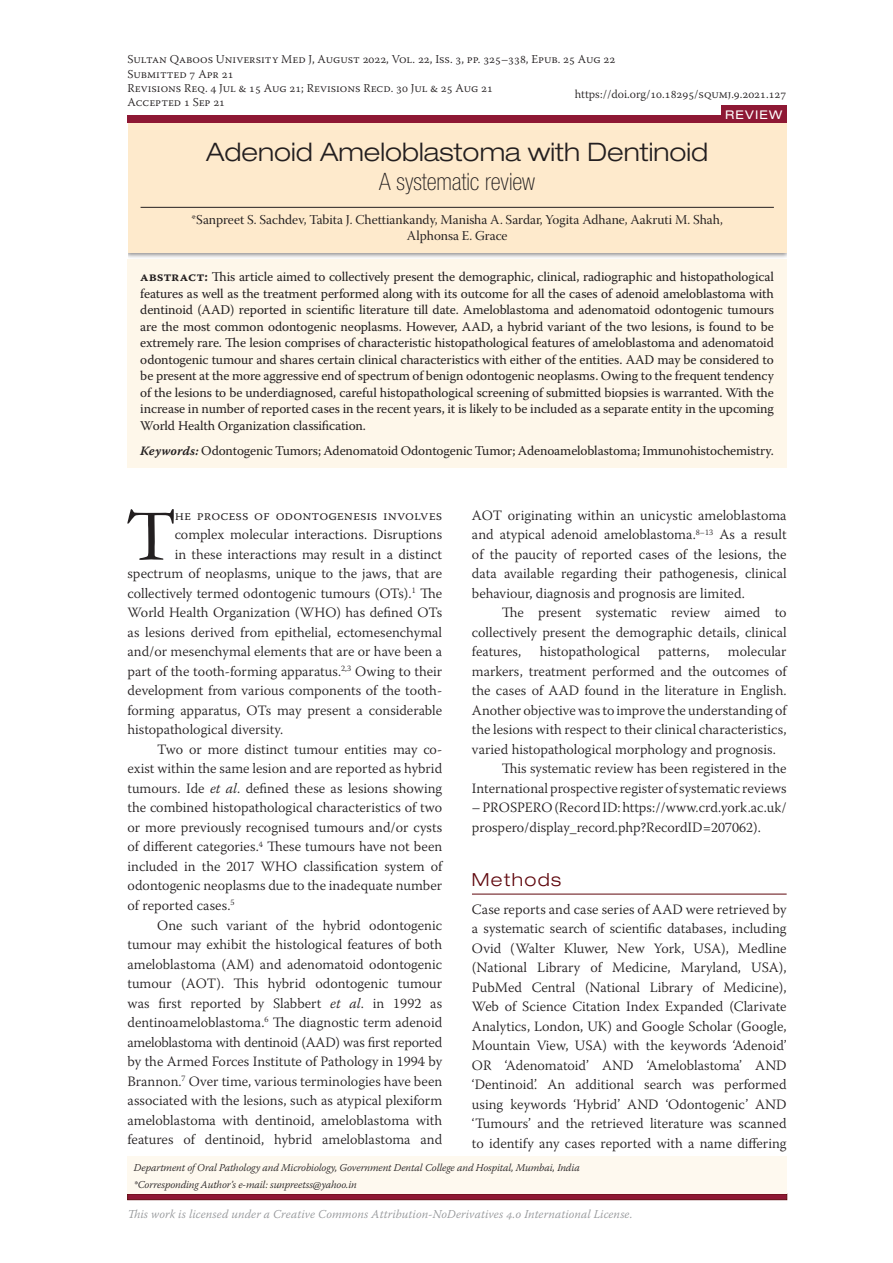
<style>
.page{position:relative;width:893px;height:1263px;background:#fff}
.page>*{position:absolute;margin:0;border:0;box-sizing:border-box;transform-origin:0 0}
.t1{font:76.8px "Garamond";color:#231f20}
.t2{font:300 expanded 25.5px "Helvetica Neue LT Pro";color:#231f20}
.t3{font:100 condensed 24px "Helvetica Neue LT Pro";color:#231f20}
.t4{font:300 expanded 18px "Helvetica Neue LT Pro";letter-spacing:.075em;color:#60080e}
.t5{font:300 14.25px/19.5px "Warnock Pro";color:#231f20;text-align:justify}
.t6{font:300 14.25px "Warnock Pro";letter-spacing:-.02em;color:#231f20}
.t7{font:13.5px/16.2px "Warnock Pro Subh";color:#231f20;text-align:center}
.t8{font:13.35px/16.5px "Warnock Pro";letter-spacing:-.01em;color:#231f20;text-align:justify}
.t9{font:300 12px/14.4px "Warnock Pro";color:#231f20}
.t10{font:italic 300 12px "Warnock Pro";letter-spacing:.01em;color:#939598}
.t11{font:expanded 12px "Helvetica Neue LT Pro";letter-spacing:.1em;color:#fff}
.t12{font:italic 300 10.5px/16.8px "Warnock Pro";letter-spacing:-.01em;color:#231f20}
.s1{font-family:"Warnock Pro Semibold Capt";font-size:13.5px}
.s2{font-family:"Warnock Pro Semibold It Capt";font-size:12.75px}
.s3{font-style:italic}
</style>
<div class="page">
<div style="left:123px;top:120px;width:668px;height:140px;background:#231f20;opacity:.5"></div>
<div style="left:128px;top:122px;width:659px;height:131px;background:#feeacc"></div>
<hr style="left:141px;top:207px;width:633px;height:1px;background:#231f20">
<div style="left:113px;top:115px;width:15px;height:241px;background:#fff"></div>
<div style="left:787px;top:122px;width:14px;height:234px;background:#fff"></div>
<div style="left:128px;top:115px;width:593px;height:8px;background:#8e1834"></div>
<svg style="left:128px;top:1194px;width:659px;height:6px;background:#84162d"></svg>
<div style="left:128px;top:1157px;width:659px;height:37px;background:#fef9ef"></div>
<hr style="left:472px;top:894px;width:315px;height:1px;background:#60080e">
<div style="left:721px;top:106px;width:66px;height:17px;background:#8e1834"></div>
<div style="left:128px;top:259px;width:659px;height:208px;background:#fef7ea"></div>
<p class="t9" style="left:128px;top:52px;width:489px">Sultan Qaboos University Med J, August 2022, Vol. 22, Iss. 3, pp. 325–338, Epub. 25 Aug 22<br>Submitted 7 Apr 21<br>Revisions Req. 4 Jul &amp; 15 Aug 21; Revisions Recd. 30 Jul &amp; 25 Aug 21<br>Accepted 1 Sep 21</p>
<p class="t9" style="left:575px;top:87px;width:213px">https://doi.org/10.18295/squmj.9.2021.127</p>
<p class="t11" style="left:725px;top:107px;width:59px">REVIEW</p>
<h2 class="t2" style="left:206px;top:137px;width:504px">Adenoid Ameloblastoma with Dentinoid</h2>
<h3 class="t3" style="left:379px;top:169px;width:157px">A systematic review</h3>
<p class="t7" style="left:192px;top:213px;width:533px">*Sanpreet S. Sachdev, Tabita J. Chettiankandy, Manisha A. Sardar, Yogita Adhane, Aakruti M. Shah,<br>Alphonsa E. Grace</p>
<p class="t8" style="left:140px;top:268px;width:635px"><span class="s1">abstract:</span> This article aimed to collectively present the demographic, clinical, radiographic and histopathological features as well as the treatment performed along with its outcome for all the cases of adenoid ameloblastoma with dentinoid (AAD) reported in scientific literature till date. Ameloblastoma and adenomatoid odontogenic tumours are the most common odontogenic neoplasms. However, AAD, a hybrid variant of the two lesions, is found to be extremely rare. The lesion comprises of characteristic histopathological features of ameloblastoma and adenomatoid odontogenic tumour and shares certain clinical characteristics with either of the entities. AAD may be considered to be present at the more aggressive end of spectrum of benign odontogenic neoplasms. Owing to the frequent tendency of the lesions to be underdiagnosed, careful histopathological screening of submitted biopsies is warranted. With the increase in number of reported cases in the recent years, it is likely to be included as a separate entity in the upcoming World Health Organization classification.</p>
<p class="t8" style="left:140px;top:442px;width:635px"><span class="s2">Keywords:</span> Odontogenic Tumors; Adenomatoid Odontogenic Tumor; Adenoameloblastoma; Immunohistochemistry.</p>
<h1 class="t1" style="left:128px;top:483px;width:49px">T</h1>
<p class="t5" style="left:175px;top:505px;width:269px">he process of odontogenesis involves</p>
<p class="t5" style="left:175px;top:525px;width:269px">complex molecular interactions. Disruptions</p>
<p class="t5" style="left:175px;top:544px;width:269px">in these interactions may result in a distinct</p>
<p class="t5" style="left:128px;top:564px;width:316px">spectrum of neoplasms, unique to the jaws, that are</p>
<p class="t5" style="left:128px;top:583px;width:316px">collectively termed odontogenic tumours (OTs).<sup>1</sup> The</p>
<p class="t5" style="left:128px;top:603px;width:316px">World Health Organization (WHO) has defined OTs</p>
<p class="t5" style="left:128px;top:622px;width:316px">as lesions derived from epithelial, ectomesenchymal</p>
<p class="t5" style="left:128px;top:642px;width:316px">and/or mesenchymal elements that are or have been a</p>
<p class="t5" style="left:128px;top:661px;width:316px">part of the tooth-forming apparatus.<sup>2,3</sup> Owing to their</p>
<p class="t5" style="left:128px;top:681px;width:316px">development from various components of the tooth-</p>
<p class="t5" style="left:128px;top:700px;width:316px">forming apparatus, OTs may present a considerable</p>
<p class="t5" style="left:128px;top:720px;width:157px">histopathological diversity.</p>
<p class="t5" style="left:157px;top:739px;width:286px">Two or more distinct tumour entities may co-</p>
<p class="t5" style="left:128px;top:759px;width:316px">exist within the same lesion and are reported as hybrid</p>
<p class="t5" style="left:128px;top:778px;width:316px">tumours. Ide <span class="s3">et al</span>. defined these as lesions showing</p>
<p class="t5" style="left:128px;top:798px;width:316px">the combined histopathological characteristics of two</p>
<p class="t5" style="left:128px;top:817px;width:316px">or more previously recognised tumours and/or cysts</p>
<p class="t5" style="left:128px;top:837px;width:316px">of different categories.<sup>4</sup> These tumours have not been</p>
<p class="t5" style="left:128px;top:856px;width:316px">included in the 2017 WHO classification system of</p>
<p class="t5" style="left:128px;top:876px;width:316px">odontogenic neoplasms due to the inadequate number</p>
<p class="t5" style="left:128px;top:895px;width:109px">of reported cases.<sup>5</sup></p>
<p class="t5" style="left:157px;top:915px;width:286px">One such variant of the hybrid odontogenic</p>
<p class="t5" style="left:128px;top:934px;width:316px">tumour may exhibit the histological features of both</p>
<p class="t5" style="left:128px;top:954px;width:316px">ameloblastoma (AM) and adenomatoid odontogenic</p>
<p class="t5" style="left:128px;top:973px;width:316px">tumour (AOT). This hybrid odontogenic tumour</p>
<p class="t5" style="left:128px;top:993px;width:316px">was first reported by Slabbert <span class="s3">et al</span>. in 1992 as</p>
<p class="t5" style="left:128px;top:1012px;width:316px">dentinoameloblastoma.<sup>6</sup> The diagnostic term adenoid</p>
<p class="t6" style="left:128px;top:1033px;width:316px">ameloblastoma with dentinoid (AAD) was first reported</p>
<p class="t5" style="left:128px;top:1051px;width:316px">by the Armed Forces Institute of Pathology in 1994 by</p>
<p class="t5" style="left:128px;top:1071px;width:316px">Brannon.<sup>7</sup> Over time, various terminologies have been</p>
<p class="t5" style="left:128px;top:1090px;width:316px">associated with the lesions, such as atypical plexiform</p>
<p class="t5" style="left:128px;top:1110px;width:316px">ameloblastoma with dentinoid, ameloblastoma with</p>
<p class="t5" style="left:128px;top:1129px;width:316px">features of dentinoid, hybrid ameloblastoma and</p>
<p class="t5" style="left:472px;top:505px;width:316px">AOT originating within an unicystic ameloblastoma and atypical adenoid ameloblastoma.<sup>8–13</sup> As a result of the paucity of reported cases of the lesions, the data available regarding their pathogenesis, clinical behaviour, diagnosis and prognosis are limited.</p>
<p class="t5" style="left:472px;top:603px;width:316px;text-indent:30px">The present systematic review aimed to collectively present the demographic details, clinical features,</p>
<p class="t5" style="left:540px;top:642px;width:102px">histopathological</p>
<p class="t5" style="left:658px;top:642px;width:53px">patterns,</p>
<p class="t5" style="left:728px;top:642px;width:60px">molecular</p>
<p class="t5" style="left:472px;top:661px;width:316px">markers, treatment performed and the outcomes of</p>
<p class="t5" style="left:472px;top:681px;width:316px">the cases of AAD found in the literature in English.</p>
<p class="t5" style="left:472px;top:700px;width:316px">Another objective was to improve the understanding of</p>
<p class="t5" style="left:472px;top:720px;width:316px">the lesions with respect to their clinical characteristics,</p>
<p class="t5" style="left:472px;top:739px;width:305px">varied histopathological morphology and prognosis.</p>
<p class="t5" style="left:502px;top:759px;width:286px">This systematic review has been registered in the</p>
<p class="t5" style="left:472px;top:778px;width:316px">International prospective register of systematic reviews</p>
<p class="t5" style="left:472px;top:798px;width:316px">– PROSPERO (Record ID: https://www.crd.york.ac.uk/ prospero/display_record.php?RecordID=207062).</p>
<p class="t4" style="left:472px;top:868px;width:91px">Methods</p>
<p class="t5" style="left:472px;top:899px;width:316px">Case reports and case series of AAD were retrieved by a systematic search of scientific databases, including Ovid (Walter Kluwer, New York, USA), Medline (National Library of Medicine, Maryland, USA), PubMed Central (National Library of Medicine), Web of Science Citation Index Expanded (Clarivate Analytics, London, UK) and Google Scholar (Google, Mountain View, USA) with the keywords ‘Adenoid’ OR ‘Adenomatoid’ AND ‘Ameloblastoma’ AND ‘Dentinoid’. An additional search was performed using keywords ‘Hybrid’ AND ‘Odontogenic’ AND ‘Tumours’ and the retrieved literature was scanned to identify any cases reported with a name differing</p>
<p class="t12" style="left:134px;top:1159px;width:447px">Department of Oral Pathology and Microbiology, Government Dental College and Hospital, Mumbai, India *Corresponding Author’s e-mail: sunpreetss@yahoo.in</p>
<p class="t10" style="left:128px;top:1206px;width:506px">This work is licensed under a Creative Commons Attribution-NoDerivatives 4.0 International License.</p>
</div>
